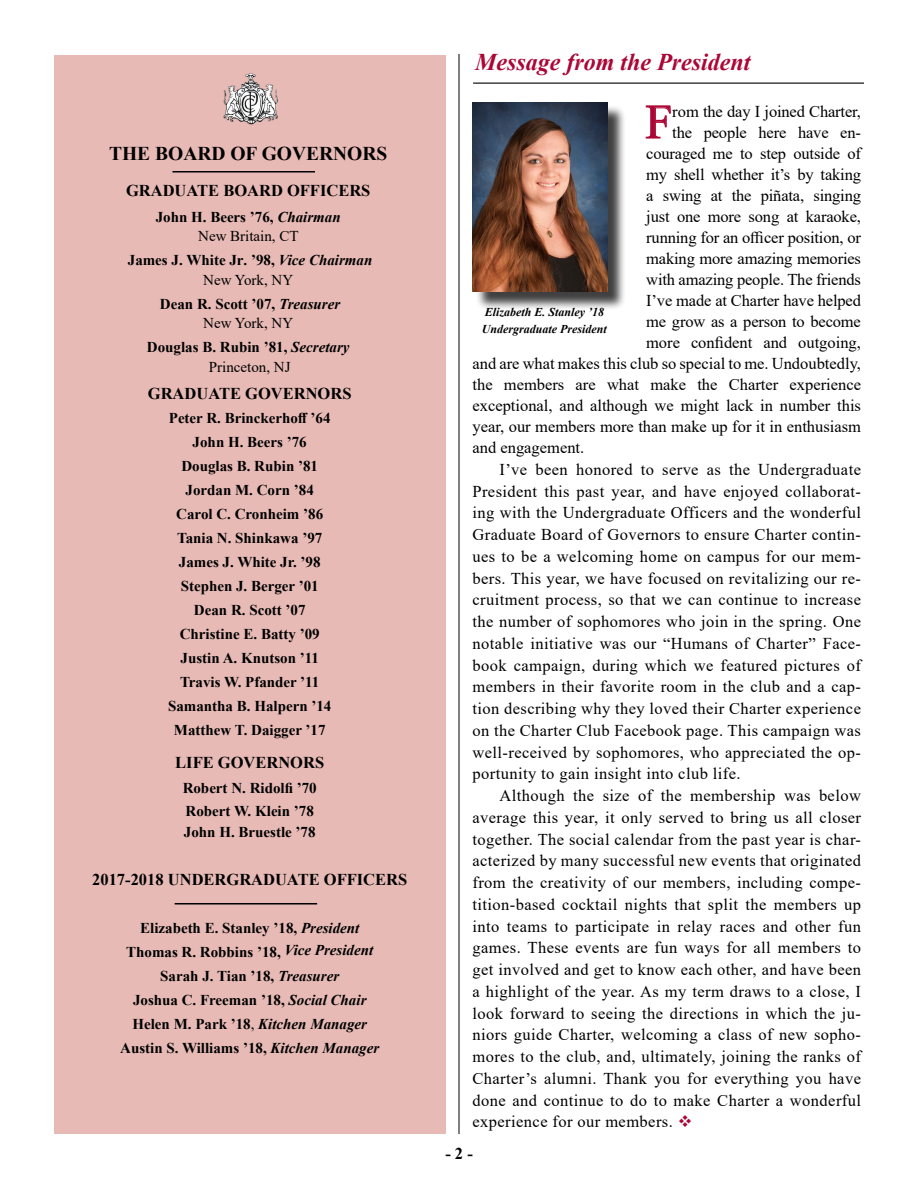
<style>
.page{position:relative;width:918px;height:1188px;background:#fff}
.page>*{position:absolute;margin:0;border:0;box-sizing:border-box;transform-origin:0 0}
.t1{font:48.15px "Times New Roman";color:#ab0635}
.t2{font:italic 700 24px "Times New Roman";color:#ab0635}
.t3{font:700 19.5px "Times New Roman";color:#000}
.t4{font:16.5px "Times New Roman";letter-spacing:.025em;color:#000}
.t5{font:16.5px "Times New Roman";letter-spacing:-.01em;color:#000}
.t6{font:16.5px "Times New Roman";color:#000}
.t7{font:700 16.5px "Times New Roman";color:#000}
.t8{font:700 15px/24px "Times New Roman";color:#000;text-align:center}
.t9{font:italic 700 12px/16.5px "Times New Roman";color:#000}
.s1{font-style:italic}
.s2{font-weight:400}
.s3{color:#ab0635}
</style>
<div class="page">
<hr style="left:459px;top:54px;width:1px;height:1080px;background:#000">
<div style="left:55px;top:55px;width:391px;height:1079px;background:#e7bab5"></div>
<hr style="left:172px;top:171px;width:143px;height:1px;background:#000">
<hr style="left:175px;top:903px;width:142px;height:1px;background:#000">
<img style="left:223px;top:73px;width:56px;height:52px">
<hr style="left:473px;top:83px;width:391px;height:1px;background:#000">
<svg style="left:646px;top:105px;width:25px;height:34px"></svg>
<div style="left:475px;top:105px;width:151px;height:205px;background:#000;opacity:.75"></div>
<img style="left:472px;top:103px;width:136px;height:189px">
<p class="t3" style="left:109px;top:139px;width:280px">THE BOARD OF GOVERNORS</p>
<p class="t7" style="left:126px;top:179px;width:246px">GRADUATE BOARD OFFICERS</p>
<p class="t8" style="left:156px;top:207px;width:187px;line-height:19.5px">John H. Beers ’76, <span class="s1">Chairman<br></span><span class="s2">New Britain, CT</span></p>
<p class="t8" style="left:128px;top:250px;width:246px;line-height:19.5px">James J. White Jr. ’98, <span class="s1">Vice Chairman<br></span><span class="s2">New York, NY</span></p>
<p class="t8" style="left:160px;top:294px;width:182px;line-height:19.5px">Dean R. Scott ’07, <span class="s1">Treasurer<br></span><span class="s2">New York, NY</span></p>
<p class="t8" style="left:147px;top:337px;width:204px;line-height:19.5px">Douglas B. Rubin ’81, <span class="s1">Secretary<br></span><span class="s2">Princeton, NJ</span></p>
<p class="t7" style="left:148px;top:381px;width:205px">GRADUATE GOVERNORS</p>
<p class="t8" style="left:168px;top:405px;width:165px">Peter R. Brinckerhoff ’64<br>John H. Beers ’76<br>Douglas B. Rubin ’81<br>Jordan M. Corn ’84<br>Carol C. Cronheim ’86<br>Tania N. Shinkawa ’97<br>James J. White Jr. ’98<br>Stephen J. Berger ’01<br>Dean R. Scott ’07<br>Christine E. Batty ’09<br>Justin A. Knutson ’11<br>Travis W. Pfander ’11<br>Samantha B. Halpern ’14<br>Matthew T. Daigger ’17</p>
<p class="t7" style="left:175px;top:750px;width:150px">LIFE GOVERNORS</p>
<p class="t8" style="left:183px;top:777px;width:136px;line-height:22.5px;text-align:left">Robert N. Ridolfi ’70<br>Robert W. Klein ’78</p>
<p class="t8" style="left:184px;top:819px;width:133px">John H. Bruestle ’78</p>
<p class="t7" style="left:92px;top:867px;width:317px">2017-2018 UNDERGRADUATE OFFICERS</p>
<p class="t8" style="left:120px;top:915px;width:261px">Elizabeth E. Stanley ’18, <span class="s1">President </span>Thomas R. Robbins ’18, <span class="s1">Vice President </span>Sarah J. Tian ’18, <span class="s1">Treasurer<br></span>Joshua C. Freeman ’18, <span class="s1">Social Chair </span>Helen M. Park ’18<span class="s2">,</span> <span class="s1">Kitchen Manager </span>Austin S. Williams ’18, <span class="s1">Kitchen Manager</span></p>
<h2 class="t2" style="left:475px;top:45px;width:277px">Message from the President</h2>
<h1 class="t1" style="left:646px;top:88px;width:28px">F</h1>
<p class="t5" style="left:672px;top:100px;width:190px">rom the day I joined Charter,</p>
<p class="t5" style="left:672px;top:121px;width:190px">the people here have en-</p>
<p class="t5" style="left:646px;top:142px;width:216px">couraged me to step outside of</p>
<p class="t5" style="left:646px;top:163px;width:216px">my shell whether it’s by taking</p>
<p class="t5" style="left:646px;top:184px;width:216px">a swing at the piñata, singing</p>
<p class="t5" style="left:646px;top:205px;width:216px">just one more song at karaoke,</p>
<p class="t5" style="left:646px;top:226px;width:216px">running for an officer position, or</p>
<p class="t5" style="left:646px;top:247px;width:216px">making more amazing memories</p>
<p class="t5" style="left:646px;top:268px;width:216px">with amazing people. The friends</p>
<p class="t5" style="left:646px;top:289px;width:216px">I’ve made at Charter have helped</p>
<p class="t5" style="left:646px;top:310px;width:216px">me grow as a person to become</p>
<p class="t6" style="left:646px;top:331px;width:216px">more confident and outgoing,</p>
<p class="t6" style="left:473px;top:352px;width:390px">and are what makes this club so special to me. Undoubtedly,</p>
<p class="t6" style="left:473px;top:373px;width:390px">the members are what make the Charter experience</p>
<p class="t6" style="left:473px;top:394px;width:390px">exceptional, and although we might lack in number this</p>
<p class="t6" style="left:473px;top:415px;width:390px">year, our members more than make up for it in enthusiasm</p>
<p class="t6" style="left:473px;top:436px;width:113px">and engagement.</p>
<p class="t4" style="left:499px;top:458px;width:363px">I’ve been honored to serve as the Undergraduate</p>
<p class="t4" style="left:473px;top:479px;width:390px">President this past year, and have enjoyed collaborat-</p>
<p class="t4" style="left:473px;top:501px;width:390px">ing with the Undergraduate Officers and the wonderful</p>
<p class="t4" style="left:473px;top:523px;width:390px">Graduate Board of Governors to ensure Charter contin-</p>
<p class="t4" style="left:473px;top:545px;width:390px">ues to be a welcoming home on campus for our mem-</p>
<p class="t4" style="left:473px;top:566px;width:390px">bers. This year, we have focused on revitalizing our re-</p>
<p class="t4" style="left:473px;top:588px;width:390px">cruitment process, so that we can continue to increase</p>
<p class="t4" style="left:473px;top:610px;width:390px">the number of sophomores who join in the spring. One</p>
<p class="t4" style="left:473px;top:632px;width:390px">notable initiative was our “Humans of Charter” Face-</p>
<p class="t4" style="left:473px;top:653px;width:390px">book campaign, during which we featured pictures of</p>
<p class="t4" style="left:473px;top:675px;width:390px">members in their favorite room in the club and a cap-</p>
<p class="t4" style="left:473px;top:697px;width:390px">tion describing why they loved their Charter experience</p>
<p class="t4" style="left:473px;top:719px;width:390px">on the Charter Club Facebook page. This campaign was</p>
<p class="t4" style="left:473px;top:740px;width:390px">well-received by sophomores, who appreciated the op-</p>
<p class="t4" style="left:473px;top:762px;width:270px">portunity to gain insight into club life.</p>
<p class="t4" style="left:499px;top:784px;width:363px">Although the size of the membership was below</p>
<p class="t4" style="left:473px;top:806px;width:390px">average this year, it only served to bring us all closer</p>
<p class="t4" style="left:473px;top:827px;width:390px">together. The social calendar from the past year is char-</p>
<p class="t4" style="left:473px;top:849px;width:390px">acterized by many successful new events that originated</p>
<p class="t4" style="left:473px;top:871px;width:390px">from the creativity of our members, including compe-</p>
<p class="t4" style="left:473px;top:893px;width:390px">tition-based cocktail nights that split the members up</p>
<p class="t4" style="left:473px;top:914px;width:390px">into teams to participate in relay races and other fun</p>
<p class="t4" style="left:473px;top:936px;width:390px">games. These events are fun ways for all members to</p>
<p class="t4" style="left:473px;top:958px;width:390px">get involved and get to know each other, and have been</p>
<p class="t4" style="left:473px;top:980px;width:390px">a highlight of the year. As my term draws to a close, I</p>
<p class="t4" style="left:473px;top:1001px;width:390px">look forward to seeing the directions in which the ju-</p>
<p class="t4" style="left:473px;top:1023px;width:390px">niors guide Charter, welcoming a class of new sopho-</p>
<p class="t4" style="left:473px;top:1045px;width:390px">mores to the club, and, ultimately, joining the ranks of</p>
<p class="t4" style="left:473px;top:1067px;width:390px">Charter’s alumni. Thank you for everything you have</p>
<p class="t4" style="left:473px;top:1088px;width:390px">done and continue to do to make Charter a wonderful</p>
<p class="t4" style="left:473px;top:1110px;width:219px">experience for our members. <span class="s3">❖</span></p>
<p class="t9" style="left:482px;top:304px;width:127px">Elizabeth E. Stanley ’18<br>Undergraduate President</p>
<p class="t7" style="left:445px;top:1142px;width:29px">- 2 -</p>
</div>
